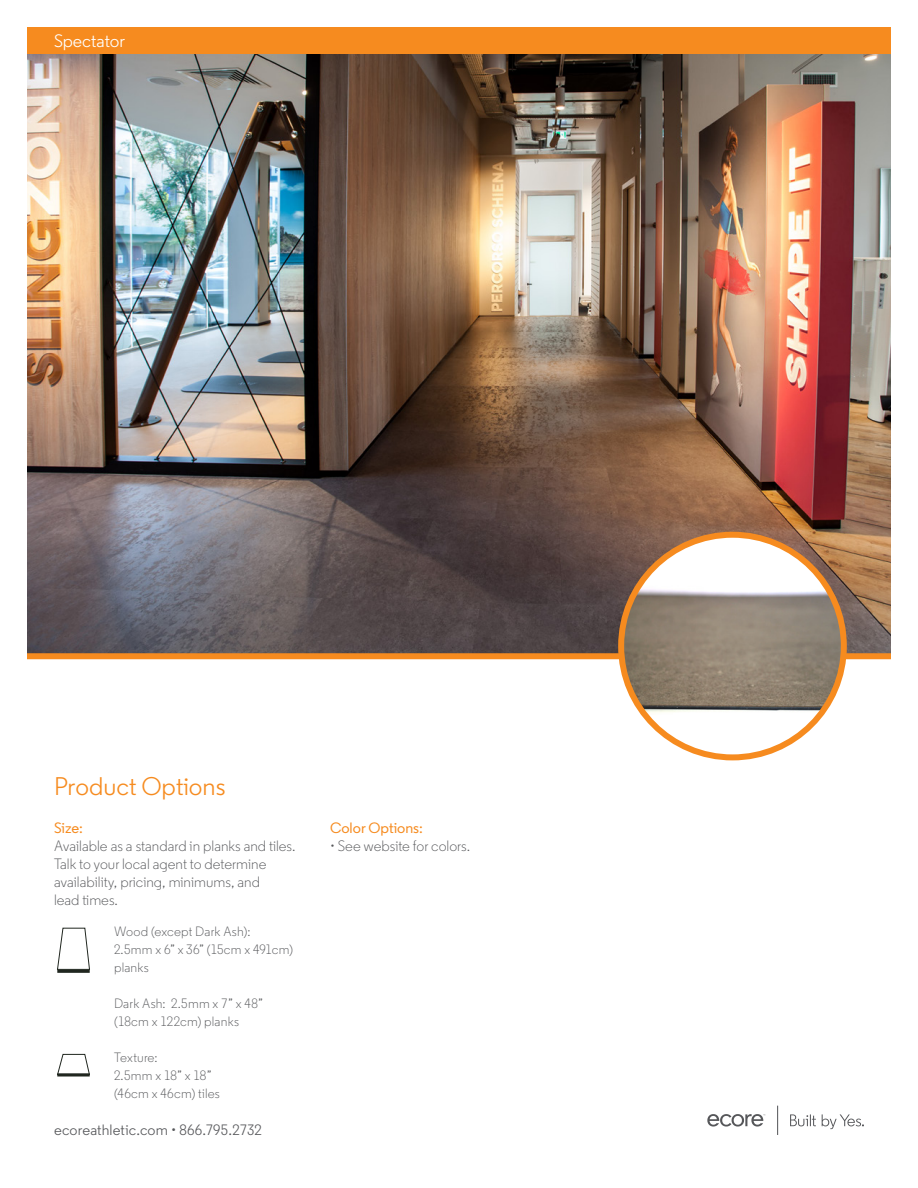
<style>
.page{position:relative;width:918px;height:1188px;background:#fff}
.page>*{position:absolute;margin:0;border:0;box-sizing:border-box;transform-origin:0 0}
.t1{font:25.5px "Regular";color:#f68b1f}
.t2{font:18px "Regular";color:#fff}
.t3{font:300 15px/18px "Regular";color:#56575a}
.t4{font:15px "Regular";letter-spacing:.01em;color:#56575a}
.t5{font:500 15px "Regular";color:#f68b1f}
.Body_Copy{font:300 13.5px/18px "Regular";letter-spacing:.015em;color:#56575a}
</style>
<div class="page">
<img style="left:27px;top:54px;width:864px;height:599px">
<div style="left:27px;top:27px;width:864px;height:27px;background:#f68b1f"></div>
<div style="left:27px;top:653px;width:864px;height:6px;background:#f68b1f"></div>
<svg style="left:790px;top:1114px;width:26px;height:12px"></svg>
<svg style="left:822px;top:1114px;width:42px;height:15px"></svg>
<svg style="left:707px;top:1114px;width:58px;height:13px"></svg>
<svg style="left:777px;top:1106px;width:1px;height:29px"></svg>
<img style="left:621px;top:546px;width:223px;height:211px">
<div style="left:618px;top:532px;width:229px;height:228px;border:6px solid #f68b1f;border-radius:50%"></div>
<svg style="left:57px;top:927px;width:33px;height:43px"></svg>
<hr style="left:57px;top:970px;width:33px;height:3px;background:#20261f">
<svg style="left:57px;top:1053px;width:33px;height:20px"></svg>
<svg style="left:57px;top:1073px;width:33px;height:4px"></svg>
<p class="t2" style="left:54px;top:29px;width:73px">Spectator</p>
<p class="t1" style="left:54px;top:770px;width:173px">Product Options</p>
<p class="t5" style="left:54px;top:818px;width:31px">Size:</p>
<p class="t3" style="left:54px;top:837px;width:243px">Available as a standard in planks and tiles.<br>Talk to your local agent to determine availability, pricing, minimums, and<br>lead times.</p>
<p class="Body_Copy" style="left:114px;top:922px;width:138px">Wood (except Dark Ash):</p>
<p class="Body_Copy" style="left:114px;top:940px;width:180px">2.5mm x 6” x 36” (15cm x 491cm) planks</p>
<p class="Body_Copy" style="left:114px;top:994px;width:151px">Dark Ash: 2.5mm x 7” x 48” (18cm x 122cm) planks</p>
<p class="Body_Copy" style="left:114px;top:1048px;width:99px">Texture:<br>2.5mm x 18” x 18”</p>
<p class="Body_Copy" style="left:114px;top:1084px;width:108px">(46cm x 46cm) tiles</p>
<p class="t4" style="left:54px;top:1121px;width:209px">ecoreathletic.com • 866.795.2732</p>
<p class="t5" style="left:330px;top:818px;width:95px">Color Options:</p>
<p class="t3" style="left:330px;top:837px;width:142px">• See website for colors.</p>
</div>
